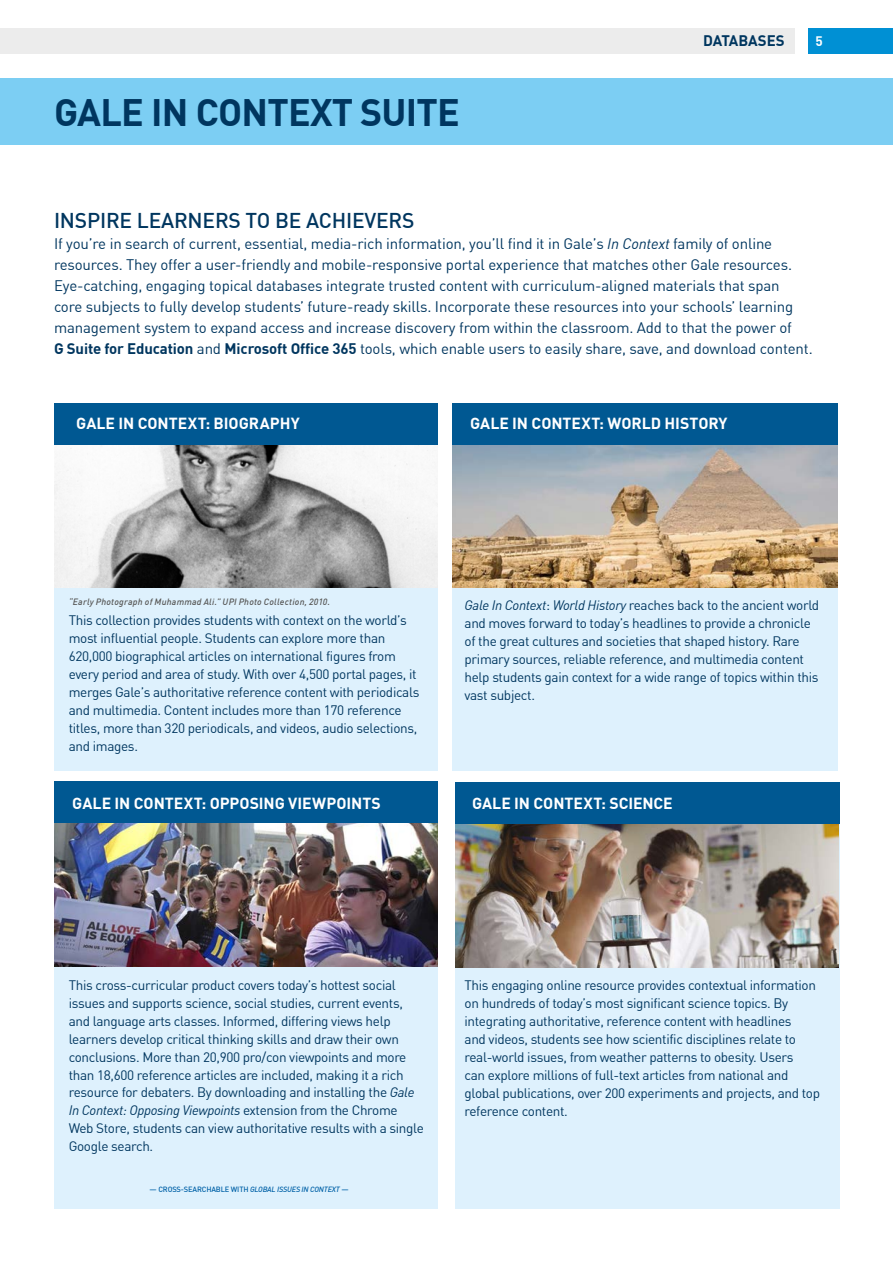
<style>
.page{position:relative;width:893px;height:1263px;background:#fff}
.page>*{position:absolute;margin:0;border:0;box-sizing:border-box;transform-origin:0 0}
.t1{font:700 37.5px "DIN Offc";letter-spacing:-.02em;color:#00365f}
.t2{font:500 21px "DIN Offc";letter-spacing:-.01em;color:#00365f}
.t3{font:700 15.75px "DIN Offc";color:#fff}
.t4{font:15px/21px "DIN Offc";letter-spacing:-.01em;color:#00365f}
.t5{font:700 15px "DIN Offc";letter-spacing:-.005em;color:#00365f}
.t6{font:13.5px/18px "DIN Offc";letter-spacing:-.025em;color:#00365f}
.t7{font:700 13.5px "DIN Offc";color:#fff}
.t8{font:italic 500 9px "DIN Offc";letter-spacing:.025em;color:#575756}
.t9{font:500 7.5px "DIN Offc";letter-spacing:-.02em;color:#0061a7}
.s1{font-style:italic}
.s2{font-weight:700}
</style>
<div class="page">
<div style="left:808px;top:28px;width:85px;height:26px;background:#0090d4"></div>
<div style="left:0;top:28px;width:795px;height:26px;background:#ececec"></div>
<div style="left:54px;top:823px;width:383px;height:385px;background:#def1fd"></div>
<img style="left:54px;top:823px;width:383px;height:143px">
<div style="left:54px;top:781px;width:383px;height:42px;background:#005892"></div>
<div style="left:455px;top:824px;width:385px;height:385px;background:#def1fd"></div>
<img style="left:455px;top:824px;width:384px;height:143px">
<div style="left:455px;top:782px;width:385px;height:42px;background:#005892"></div>
<div style="left:54px;top:444px;width:383px;height:326px;background:#def1fd"></div>
<img style="left:54px;top:444px;width:383px;height:144px">
<div style="left:54px;top:403px;width:383px;height:41px;background:#005892"></div>
<div style="left:452px;top:444px;width:386px;height:326px;background:#def1fd"></div>
<img style="left:452px;top:444px;width:386px;height:144px">
<div style="left:452px;top:403px;width:386px;height:41px;background:#005892"></div>
<div style="left:0;top:78px;width:893px;height:67px;background:#7ccef3"></div>
<h1 class="t1" style="left:54px;top:87px;width:407px">GALE IN CONTEXT SUITE</h1>
<p class="t5" style="left:703px;top:31px;width:83px">DATABASES</p>
<p class="t7" style="left:815px;top:32px;width:9px">5</p>
<h2 class="t2" style="left:54px;top:207px;width:362px">INSPIRE LEARNERS TO BE ACHIEVERS</h2>
<p class="t4" style="left:54px;top:233px;width:760px">If you’re in search of current, essential, media-rich information, you’ll find it in Gale’s <span class="s1">In Context</span> family of online resources. They offer a user-friendly and mobile-responsive portal experience that matches other Gale resources.<br>Eye-catching, engaging topical databases integrate trusted content with curriculum-aligned materials that span<br>core subjects to fully develop students’ future-ready skills. Incorporate these resources into your schools’ learning management system to expand access and increase discovery from within the classroom. Add to that the power of<br><span class="s2">G Suite for Education</span> and <span class="s2">Microsoft Office 365</span> tools, which enable users to easily share, save, and download content.</p>
<p class="t3" style="left:76px;top:413px;width:225px">GALE IN CONTEXT: BIOGRAPHY</p>
<p class="t3" style="left:470px;top:413px;width:259px">GALE IN CONTEXT: WORLD HISTORY</p>
<p class="t8" style="left:69px;top:596px;width:263px">“Early Photograph of Muhammad Ali.” UPI Photo Collection, 2010.</p>
<p class="t6" style="left:69px;top:611px;width:352px">This collection provides students with context on the world’s most influential people. Students can explore more than 620,000 biographical articles on international figures from every period and area of study. With over 4,500 portal pages, it merges Gale’s authoritative reference content with periodicals and multimedia. Content includes more than 170 reference titles, more than 320 periodicals, and videos, audio selections, and images.</p>
<p class="t3" style="left:72px;top:792px;width:310px">GALE IN CONTEXT: OPPOSING VIEWPOINTS</p>
<p class="t6" style="left:465px;top:596px;width:356px"><span class="s1">Gale In Context</span>: <span class="s1">World History</span> reaches back to the ancient world and moves forward to today’s headlines to provide a chronicle of the great cultures and societies that shaped history. Rare primary sources, reliable reference, and multimedia content help students gain context for a wide range of topics within this vast subject.</p>
<p class="t3" style="left:472px;top:792px;width:202px">GALE IN CONTEXT: SCIENCE</p>
<p class="t6" style="left:69px;top:976px;width:357px">This cross-curricular product covers today’s hottest social issues and supports science, social studies, current events, and language arts classes. Informed, differing views help learners develop critical thinking skills and draw their own conclusions. More than 20,900 pro/con viewpoints and more than 18,600 reference articles are included, making it a rich resource for debaters. By downloading and installing the <span class="s1">Gale In Context: Opposing Viewpoints</span> extension from the Chrome Web Store, students can view authoritative results with a single Google search.</p>
<p class="t9" style="left:150px;top:1185px;width:201px">— CROSS-SEARCHABLE WITH <span class="s1">GLOBAL ISSUES IN CONTEXT</span> —</p>
<p class="t6" style="left:465px;top:976px;width:357px">This engaging online resource provides contextual information on hundreds of today’s most significant science topics. By integrating authoritative, reference content with headlines<br>and videos, students see how scientific disciplines relate to real-world issues, from weather patterns to obesity. Users<br>can explore millions of full-text articles from national and global publications, over 200 experiments and projects, and top reference content.</p>
</div>
